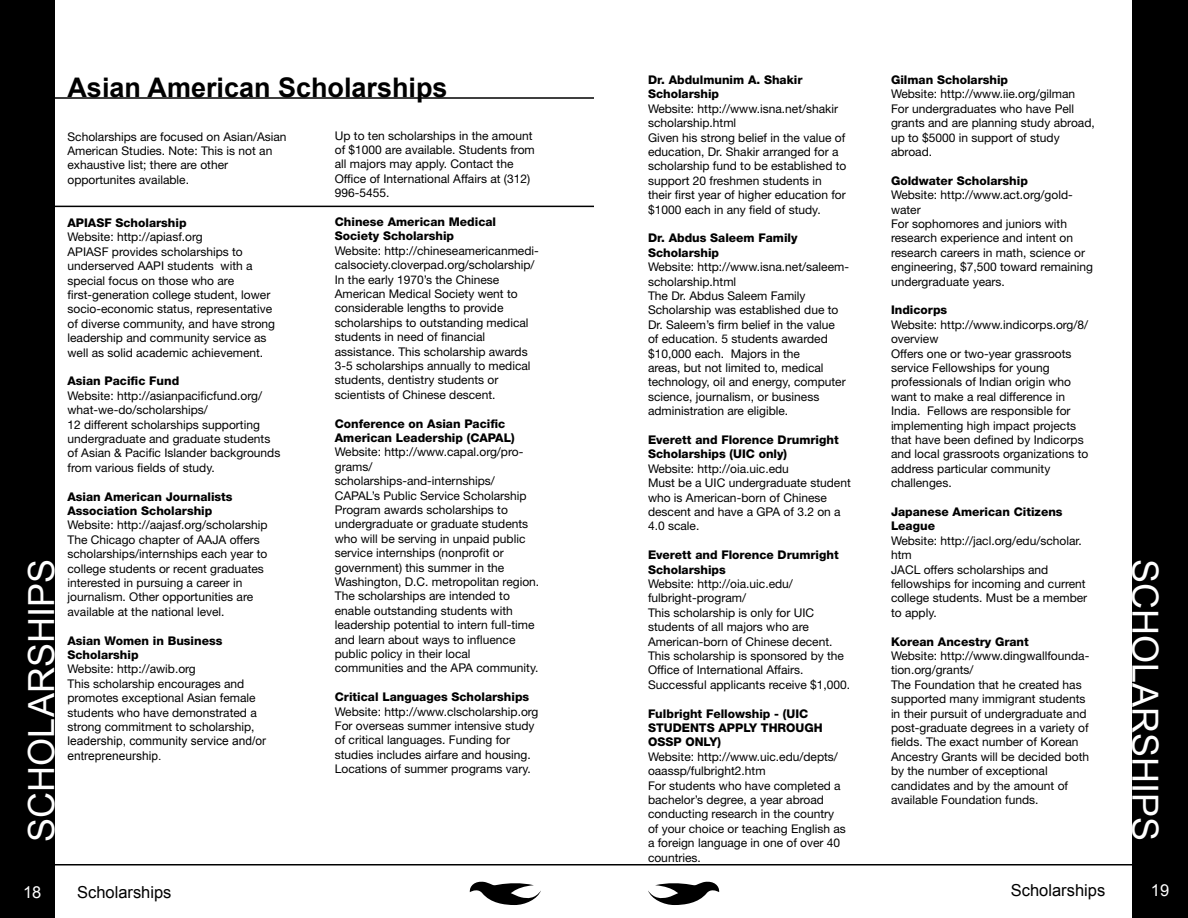
<style>
.page{position:relative;width:1188px;height:918px;background:#fff}
.page>*{position:absolute;margin:0;border:0;box-sizing:border-box;transform-origin:0 0}
.t1{font:36px "Arial";color:#fff}
.t2{font:700 27px "Arial";color:#000}
.t3{font:16.5px "Arial";color:#000}
.t4{font:16.5px "Arial";color:#fff}
.t5{font:12px/14.4px "Helvetica Neue LT Std";color:#000}
.t6{font:800 12px/14.4px "Helvetica Neue LT Std";color:#000}
.t7{font:12px/14.4px "Arial";color:#000}
</style>
<div class="page">
<hr style="left:14px;top:97px;width:580px;height:2px;background:#000">
<hr style="left:0;top:864px;width:1188px;height:2px;background:#000">
<div style="left:0;top:0;width:54px;height:918px;background:#000"></div>
<hr style="left:35px;top:206px;width:559px;height:1px;background:#000">
<svg style="left:469px;top:881px;width:72px;height:24px"></svg>
<div style="left:1132px;top:0;width:56px;height:918px;background:#000"></div>
<svg style="left:648px;top:881px;width:72px;height:24px"></svg>
<h1 class="t1" style="left:18px;top:842px;width:284px;rotate:-90deg">SCHOLARSHIPS</h1>
<h2 class="t2" style="left:68px;top:69px;width:382px">Asian American Scholarships</h2>
<p class="t5" style="left:68px;top:129px;width:221px">Scholarships are focused on Asian/Asian American Studies. Note: This is not an exhaustive list; there are other opportunites available.</p>
<p class="t6" style="left:68px;top:216px;width:121px">APIASF Scholarship</p>
<p class="t5" style="left:68px;top:230px;width:209px">Website: http://apiasf.org<br>APIASF provides scholarships to underserved AAPI students with a special focus on those who are first-generation college student, lower socio-economic status, representative of diverse community, and have strong leadership and community service as well as solid academic achievement.</p>
<p class="t6" style="left:68px;top:374px;width:113px">Asian Pacific Fund</p>
<p class="t5" style="left:68px;top:388px;width:214px">Website: http://asianpacificfund.org/ what-we-do/scholarships/<br>12 different scholarships supporting undergraduate and graduate students of Asian &amp; Pacific Islander backgrounds from various fields of study.</p>
<p class="t6" style="left:68px;top:489px;width:167px">Asian American Journalists<br>Association Scholarship</p>
<p class="t5" style="left:68px;top:518px;width:202px">Website: http://aajasf.org/scholarship The Chicago chapter of AAJA offers scholarships/internships each year to college students or recent graduates interested in pursuing a career in journalism. Other opportunities are available at the national level.</p>
<p class="t6" style="left:68px;top:633px;width:156px">Asian Women in Business<br>Scholarship</p>
<p class="t5" style="left:68px;top:662px;width:191px">Website: http://awib.org<br>This scholarship encourages and promotes exceptional Asian female students who have demonstrated a strong commitment to scholarship,</p>
<p class="t7" style="left:68px;top:734px;width:200px">leadership, community service and/or entrepreneurship.</p>
<p class="t5" style="left:335px;top:128px;width:202px">Up to ten scholarships in the amount of $1000 are available. Students from all majors may apply. Contact the<br>Office of International Affairs at (312)<br>996-5455.</p>
<p class="t6" style="left:335px;top:215px;width:163px">Chinese American Medical<br>Society Scholarship</p>
<p class="t5" style="left:335px;top:243px;width:206px">Website: http://chineseamericanmedi&shy;calsociety.cloverpad.org/scholarship/ In the early 1970’s the Chinese American Medical Society went to considerable lengths to provide scholarships to outstanding medical students in need of financial assistance. This scholarship awards 3-5 scholarships annually to medical students, dentistry students or scientists of Chinese descent.</p>
<p class="t6" style="left:335px;top:416px;width:181px">Conference on Asian Pacific<br>American Leadership (CAPAL)</p>
<p class="t5" style="left:335px;top:445px;width:206px">Website: http://www.capal.org/pro&shy;grams/<br>scholarships-and-internships/ CAPAL’s Public Service Scholarship Program awards scholarships to undergraduate or graduate students who will be serving in unpaid public service internships (nonprofit or government) this summer in the Washington, D.C. metropolitan region.<br>The scholarships are intended to enable outstanding students with leadership potential to intern full-time and learn about ways to influence public policy in their local communities and the APA community.</p>
<p class="t6" style="left:335px;top:690px;width:196px">Critical Languages Scholarships</p>
<p class="t5" style="left:335px;top:704px;width:205px">Website: http://www.clscholarship.org For overseas summer intensive study of critical languages. Funding for studies includes airfare and housing.<br>Locations of summer programs vary.</p>
<h3 class="t4" style="left:23px;top:881px;width:20px">18</h3>
<h3 class="t3" style="left:77px;top:881px;width:96px">Scholarships</h3>
<p class="t6" style="left:648px;top:72px;width:156px">Dr. Abdulmunim A. Shakir<br>Scholarship</p>
<p class="t5" style="left:648px;top:101px;width:200px">Website: http://www.isna.net/shakir scholarship.html<br>Given his strong belief in the value of education, Dr. Shakir arranged for a scholarship fund to be established to support 20 freshmen students in their first year of higher education for $1000 each in any field of study.</p>
<p class="t6" style="left:648px;top:231px;width:151px">Dr. Abdus Saleem Family<br>Scholarship</p>
<p class="t5" style="left:648px;top:260px;width:203px">Website: http://www.isna.net/saleem&shy;scholarship.html<br>The Dr. Abdus Saleem Family<br>Scholarship was established due to<br>Dr. Saleem’s firm belief in the value<br>of education. 5 students awarded $10,000 each. Majors in the<br>areas, but not limited to, medical technology, oil and energy, computer science, journalism, or business administration are eligible.</p>
<p class="t6" style="left:648px;top:432px;width:192px">Everett and Florence Drumright<br>Scholarships (UIC only)</p>
<p class="t5" style="left:648px;top:461px;width:204px">Website: http://oia.uic.edu<br>Must be a UIC undergraduate student who is American-born of Chinese descent and have a GPA of 3.2 on a<br>4.0 scale.</p>
<p class="t6" style="left:648px;top:548px;width:192px">Everett and Florence Drumright<br>Scholarships</p>
<p class="t5" style="left:648px;top:576px;width:204px">Website: http://oia.uic.edu/ fulbright-program/<br>This scholarship is only for UIC students of all majors who are<br>American-born of Chinese decent.<br>This scholarship is sponsored by the<br>Office of International Affairs.<br>Successful applicants receive $1,000.</p>
<p class="t6" style="left:648px;top:706px;width:176px">Fulbright Fellowship - (UIC<br>STUDENTS APPLY THROUGH<br>OSSP ONLY)</p>
<p class="t5" style="left:648px;top:749px;width:199px">Website: http://www.uic.edu/depts/ oaassp/fulbright2.htm<br>For students who have completed a bachelor’s degree, a year abroad conducting research in the country of your choice or teaching English as a foreign language in one of over 40 countries.</p>
<p class="t6" style="left:891px;top:72px;width:119px">Gilman Scholarship</p>
<p class="t5" style="left:891px;top:87px;width:205px">Website: http://www.iie.org/gilman<br>For undergraduates who have Pell grants and are planning study abroad, up to $5000 in support of study abroad.</p>
<p class="t6" style="left:891px;top:173px;width:138px">Goldwater Scholarship</p>
<p class="t5" style="left:891px;top:188px;width:204px">Website: http://www.act.org/gold&shy;water<br>For sophomores and juniors with research experience and intent on research careers in math, science or engineering, $7,500 toward remaining undergraduate years.</p>
<p class="t6" style="left:891px;top:303px;width:58px">Indicorps</p>
<p class="t5" style="left:891px;top:317px;width:199px">Website: http://www.indicorps.org/8/ overview<br>Offers one or two-year grassroots service Fellowships for young professionals of Indian origin who want to make a real difference in<br>India. Fellows are responsible for implementing high impact projects that have been defined by Indicorps and local grassroots organizations to address particular community challenges.</p>
<p class="t6" style="left:891px;top:504px;width:173px">Japanese American Citizens<br>League</p>
<p class="t5" style="left:891px;top:533px;width:198px">Website: http://jacl.org/edu/scholar. htm<br>JACL offers scholarships and fellowships for incoming and current college students. Must be a member to apply.</p>
<p class="t6" style="left:891px;top:634px;width:139px">Korean Ancestry Grant</p>
<p class="t5" style="left:891px;top:648px;width:200px">Website: http://www.dingwallfounda&shy;tion.org/grants/<br>The Foundation that he created has supported many immigrant students in their pursuit of undergraduate and post-graduate degrees in a variety of fields. The exact number of Korean Ancestry Grants will be decided both by the number of exceptional candidates and by the amount of available Foundation funds.</p>
<h1 class="t1" style="left:1169px;top:559px;width:284px;rotate:90deg">SCHOLARSHIPS</h1>
<h3 class="t3" style="left:1011px;top:880px;width:96px">Scholarships</h3>
<h3 class="t4" style="left:1151px;top:880px;width:20px">19</h3>
</div>
